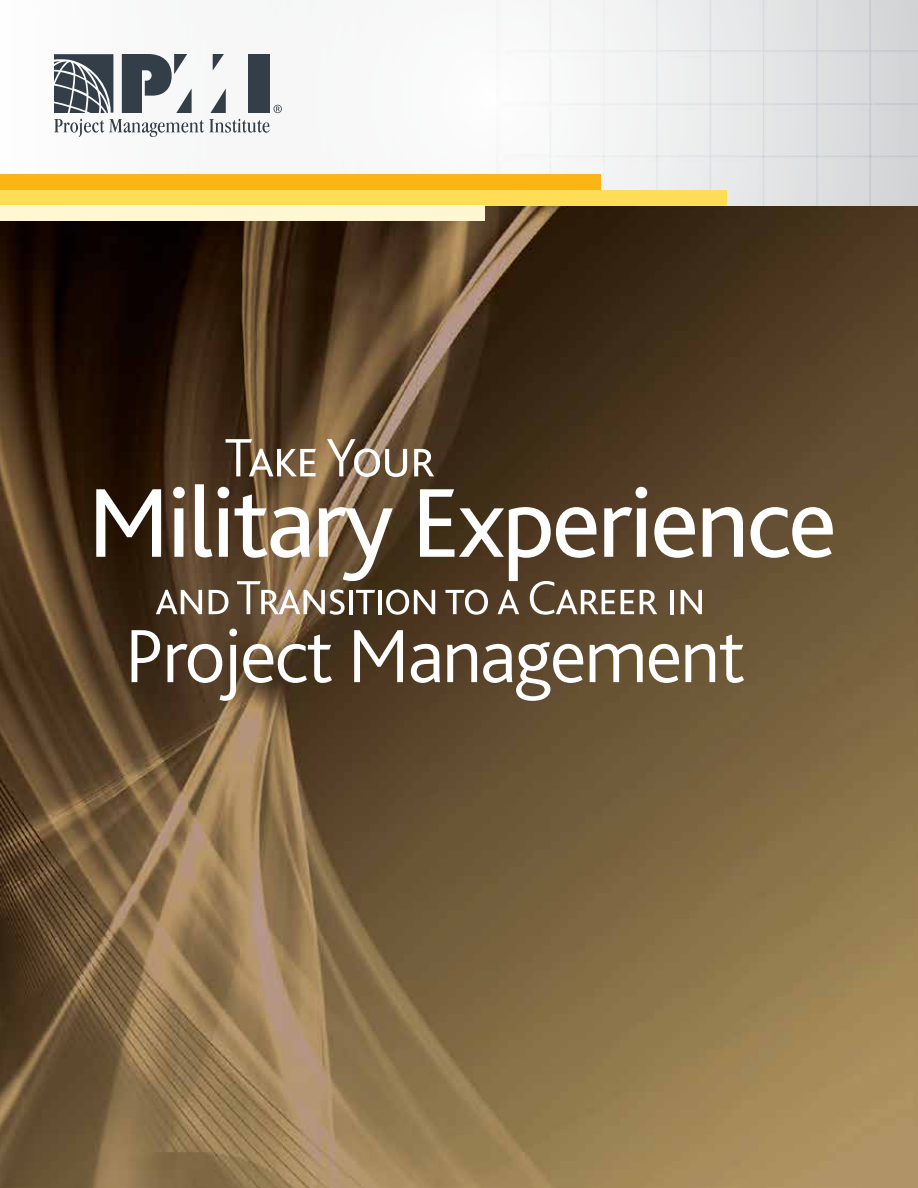
<style>
.page{position:relative;width:918px;height:1188px;background:#fff}
.page>*{position:absolute;margin:0;border:0;box-sizing:border-box;transform-origin:0 0}
.t1{font:102.45px "Bliss 2";letter-spacing:-.025em;color:#fff}
.t2{font:300 78.9px "Bliss 2";letter-spacing:-.025em;color:#fff}
.t3{font:300 56.55px "Bliss 2";letter-spacing:-.025em;color:#fff}
.t4{font:300 50.1px "Bliss 2";letter-spacing:-.025em;color:#fff}
</style>
<div class="page">
<img style="left:0;top:205px;width:918px;height:983px">
<div style="left:0;top:0;width:918px;height:205px;background:#f8f9f9"></div>
<img style="left:550px;top:0;width:368px;height:205px">
<div style="left:0;top:174px;width:600px;height:16px;background:#fcb515"></div>
<div style="left:0;top:190px;width:726px;height:16px;background:#fd5"></div>
<div style="left:0;top:206px;width:485px;height:15px;background:#fff6d2"></div>
<svg style="left:213px;top:54px;width:11px;height:16px"></svg>
<div style="left:248px;top:54px;width:22px;height:59px;background:#333e48"></div>
<svg style="left:210px;top:89px;width:16px;height:24px"></svg>
<svg style="left:122px;top:54px;width:70px;height:59px"></svg>
<svg style="left:54px;top:54px;width:59px;height:59px;background:#5f6870"></svg>
<svg style="left:274px;top:105px;width:8px;height:8px"></svg>
<svg style="left:54px;top:119px;width:215px;height:18px"></svg>
<p class="t3" style="left:224px;top:423px;width:212px">Take Your</p>
<h1 class="t1" style="left:88px;top:459px;width:751px">Military Experience</h1>
<p class="t4" style="left:155px;top:566px;width:552px">and Transition to a Career in</p>
<h2 class="t2" style="left:125px;top:607px;width:622px">Project Management</h2>
</div>
